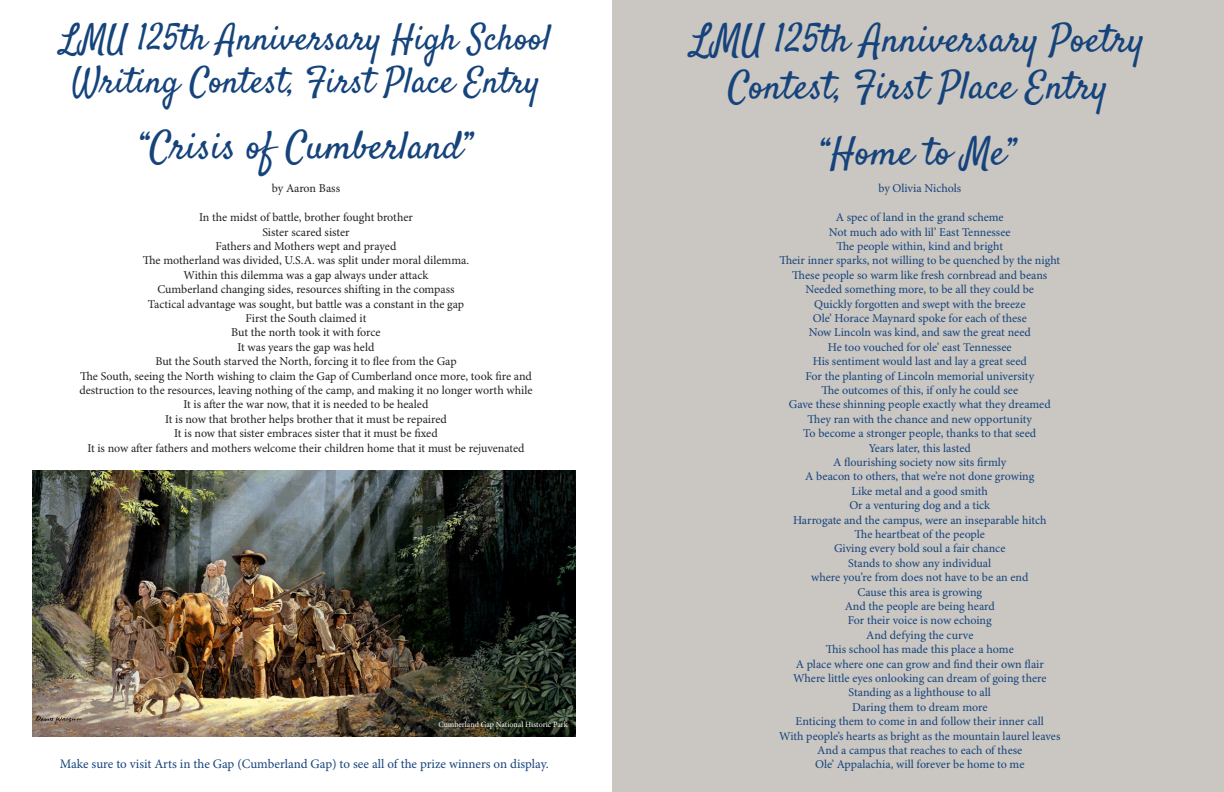
<style>
.page{position:relative;width:1224px;height:792px;background:#fff}
.page>*{position:absolute;margin:0;border:0;box-sizing:border-box;transform-origin:0 0}
.t1{font:39px/46.8px "Satisfy";color:#15437c;text-align:center}
.t2{font:36px/43.2px "Satisfy";color:#15437c;text-align:center}
.t3{font:13px "Minion Pro";color:#15437c}
.t4{font:12px "Minion Pro";letter-spacing:-.005em;color:#15437c}
.t5{font:12px "Minion Pro";letter-spacing:-.005em;color:#231f20}
.t6{font:8px "Minion Pro";letter-spacing:-.005em;color:#fff}
</style>
<div class="page">
<div style="left:612px;top:0;width:612px;height:792px;background:#cac6c1"></div>
<img style="left:32px;top:470px;width:544px;height:267px">
<p class="t2" style="left:61px;top:19px;width:492px">LMU 125th Anniversary High School<br>Writing Contest, First Place Entry</p>
<p class="t1" style="left:138px;top:126px;width:337px">“Crisis of Cumberland”</p>
<p class="t5" style="left:272px;top:181px;width:70px">by Aaron Bass</p>
<p class="t5" style="left:199px;top:210px;width:215px">In the midst of battle, brother fought brother</p>
<p class="t5" style="left:262px;top:225px;width:89px">Sister scared sister</p>
<p class="t5" style="left:216px;top:239px;width:182px">Fathers and Mothers wept and prayed</p>
<p class="t5" style="left:143px;top:253px;width:328px">The motherland was divided, U.S.A. was split under moral dilemma.</p>
<p class="t5" style="left:183px;top:268px;width:247px">Within this dilemma was a gap always under attack</p>
<p class="t5" style="left:157px;top:282px;width:299px">Cumberland changing sides, resources shifting in the compass</p>
<p class="t5" style="left:148px;top:297px;width:318px">Tactical advantage was sought, but battle was a constant in the gap</p>
<p class="t5" style="left:246px;top:311px;width:122px">First the South claimed it</p>
<p class="t5" style="left:231px;top:325px;width:151px">But the north took it with force</p>
<p class="t5" style="left:238px;top:340px;width:138px">It was years the gap was held</p>
<p class="t5" style="left:155px;top:354px;width:303px">But the South starved the North, forcing it to flee from the Gap</p>
<p class="t5" style="left:80px;top:369px;width:453px">The South, seeing the North wishing to claim the Gap of Cumberland once more, took fire and</p>
<p class="t5" style="left:79px;top:383px;width:455px">destruction to the resources, leaving nothing of the camp, and making it no longer worth while</p>
<p class="t5" style="left:184px;top:397px;width:246px">It is after the war now, that it is needed to be healed</p>
<p class="t5" style="left:165px;top:412px;width:283px">It is now that brother helps brother that it must be repaired</p>
<p class="t5" style="left:174px;top:426px;width:265px">It is now that sister embraces sister that it must be fixed</p>
<p class="t5" style="left:87px;top:441px;width:439px">It is now after fathers and mothers welcome their children home that it must be rejuvenated</p>
<p class="t6" style="left:438px;top:720px;width:131px">Cumberland Gap National Historic Park</p>
<p class="t3" style="left:60px;top:756px;width:490px">Make sure to visit Arts in the Gap (Cumberland Gap) to see all of the prize winners on display.</p>
<p class="t1" style="left:691px;top:19px;width:455px">LMU 125th Anniversary Poetry<br>Contest, First Place Entry</p>
<p class="t1" style="left:819px;top:132px;width:199px">“Home to Me”</p>
<p class="t4" style="left:878px;top:181px;width:84px">by Olivia Nichols</p>
<p class="t4" style="left:836px;top:210px;width:169px">A spec of land in the grand scheme</p>
<p class="t4" style="left:829px;top:225px;width:183px">Not much ado with lil’ East Tennessee</p>
<p class="t4" style="left:836px;top:239px;width:168px">The people within, kind and bright</p>
<p class="t4" style="left:779px;top:253px;width:282px">Their inner sparks, not willing to be quenched by the night</p>
<p class="t4" style="left:792px;top:268px;width:257px">These people so warm like fresh cornbread and beans</p>
<p class="t4" style="left:806px;top:282px;width:230px">Needed something more, to be all they could be</p>
<p class="t4" style="left:814px;top:297px;width:213px">Quickly forgotten and swept with the breeze</p>
<p class="t4" style="left:813px;top:311px;width:215px">Ole’ Horace Maynard spoke for each of these</p>
<p class="t4" style="left:809px;top:325px;width:224px">Now Lincoln was kind, and saw the great need</p>
<p class="t4" style="left:828px;top:340px;width:185px">He too vouched for ole’ east Tennessee</p>
<p class="t4" style="left:813px;top:354px;width:216px">His sentiment would last and lay a great seed</p>
<p class="t4" style="left:805px;top:369px;width:230px">For the planting of Lincoln memorial university</p>
<p class="t4" style="left:821px;top:383px;width:198px">The outcomes of this, if only he could see</p>
<p class="t4" style="left:789px;top:397px;width:264px">Gave these shinning people exactly what they dreamed</p>
<p class="t4" style="left:808px;top:412px;width:226px">They ran with the chance and new opportunity</p>
<p class="t4" style="left:803px;top:426px;width:235px">To become a stronger people, thanks to that seed</p>
<p class="t4" style="left:869px;top:441px;width:104px">Years later, this lasted</p>
<p class="t4" style="left:833px;top:455px;width:175px">A flourishing society now sits firmly</p>
<p class="t4" style="left:805px;top:469px;width:231px">A beacon to others, that we’re not done growing</p>
<p class="t4" style="left:852px;top:484px;width:138px">Like metal and a good smith</p>
<p class="t4" style="left:849px;top:498px;width:142px">Or a venturing dog and a tick</p>
<p class="t4" style="left:793px;top:513px;width:255px">Harrogate and the campus, were an inseparable hitch</p>
<p class="t4" style="left:855px;top:527px;width:132px">The heartbeat of the people</p>
<p class="t4" style="left:834px;top:541px;width:173px">Giving every bold soul a fair chance</p>
<p class="t4" style="left:848px;top:556px;width:145px">Stands to show any individual</p>
<p class="t4" style="left:811px;top:570px;width:219px">where you’re from does not have to be an end</p>
<p class="t4" style="left:858px;top:585px;width:126px">Cause this area is growing</p>
<p class="t4" style="left:845px;top:599px;width:152px">And the people are being heard</p>
<p class="t4" style="left:848px;top:613px;width:145px">For their voice is now echoing</p>
<p class="t4" style="left:866px;top:628px;width:109px">And defying the curve</p>
<p class="t4" style="left:826px;top:642px;width:190px">This school has made this place a home</p>
<p class="t4" style="left:796px;top:657px;width:250px">A place where one can grow and find their own flair</p>
<p class="t4" style="left:793px;top:671px;width:255px">Where little eyes onlooking can dream of going there</p>
<p class="t4" style="left:849px;top:685px;width:144px">Standing as a lighthouse to all</p>
<p class="t4" style="left:852px;top:700px;width:137px">Daring them to dream more</p>
<p class="t4" style="left:796px;top:714px;width:250px">Enticing them to come in and follow their inner call</p>
<p class="t4" style="left:779px;top:729px;width:283px">With people’s hearts as bright as the mountain laurel leaves</p>
<p class="t4" style="left:817px;top:743px;width:207px">And a campus that reaches to each of these</p>
<p class="t4" style="left:815px;top:757px;width:211px">Ole’ Appalachia, will forever be home to me</p>
</div>
